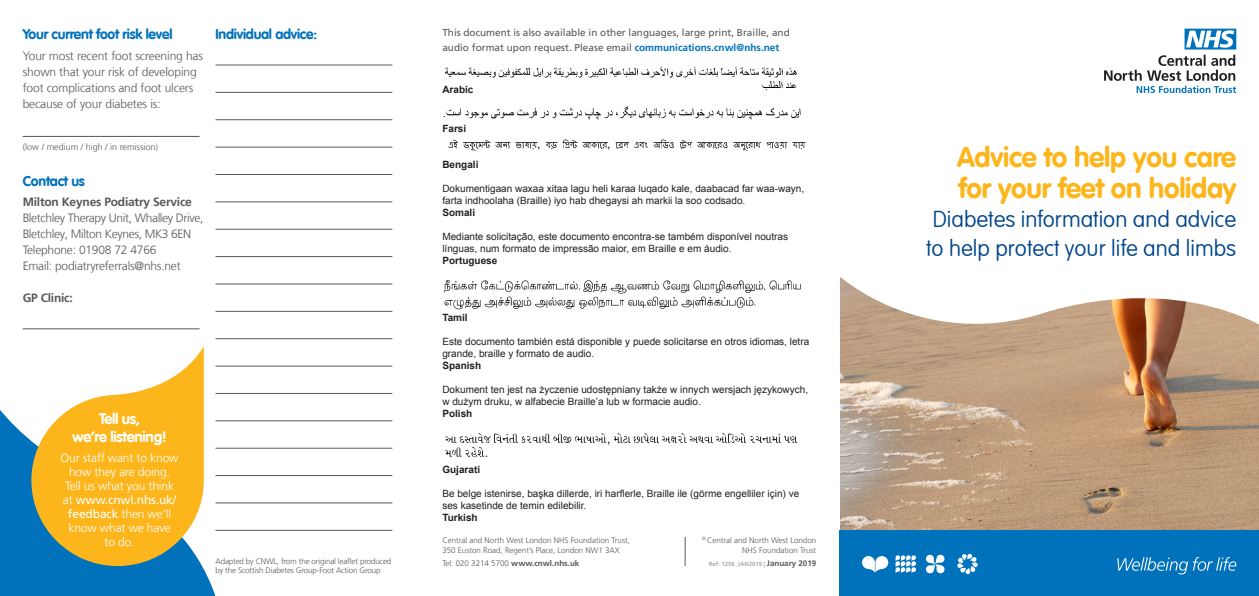
<style>
.page{position:relative;width:1259px;height:596px;background:#fff}
.page>*{position:absolute;margin:0;border:0;box-sizing:border-box;transform-origin:0 0}
.leaflet_sub_header{font:700 28px/31px "VAG Rounded LT Com";letter-spacing:-.01em;color:#fcb61c}
.leaflet_sub_header-2{font:100 22.5px/28.8px "VAG Rounded LT Com";color:#01468c}
.t1{font:700 15px/18px "VAG Rounded LT Com";letter-spacing:-.02em;color:#fff;text-align:center}
.t2{font:700 14px "VAG Rounded LT Com";letter-spacing:-.02em;color:#0072bc}
.Body{font:300 12px/16px "Frutiger LT Com";letter-spacing:-.02em;color:#57585a}
.Body-2{font:300 12px/14px "Frutiger LT Com";letter-spacing:-.01em;color:#fff;text-align:center}
.Body-3{font:700 12px "Frutiger LT Com";letter-spacing:-.02em;color:#57585a}
.t3{font:10px/12px "Arial";color:#231f20}
.t4{font:10px/14.4px "Frutiger LT Com";color:#57585a}
.t5{font:700 10px "Arial";color:#231f20}
.Body-4{font:300 9px "Frutiger LT Com";color:#57585a}
.Body-5{font:300 8px/10px "Frutiger LT Com";color:#57585a}
.Body-6{font:300 8px/9px "Frutiger LT Com";letter-spacing:-.02em;color:#57585a}
.t6{font:700 6px "Frutiger LT Com";color:#a8a9ad}
.s1{font-weight:400}
.s2{font-weight:700;color:#0072bc}
.s3{font-weight:700}
.s4{font-size:8px;color:#57585a}
</style>
<div class="page">
<svg style="left:0;top:339px;width:246px;height:256px"></svg>
<img style="left:840px;top:351px;width:419px;height:179px">
<svg style="left:840px;top:28px;width:419px;height:323px"></svg>
<img style="left:444px;top:66px;width:353px;height:25px">
<img style="left:443px;top:107px;width:358px;height:13px">
<img style="left:443px;top:280px;width:358px;height:29px">
<img style="left:445px;top:433px;width:353px;height:25px">
<img style="left:448px;top:139px;width:358px;height:12px">
<svg style="left:684px;top:537px;width:1px;height:28px"></svg>
<div style="left:839px;top:530px;width:420px;height:65px;background:#0072bc"></div>
<svg style="left:1104px;top:55px;width:132px;height:38px"></svg>
<svg style="left:1184px;top:29px;width:52px;height:20px"></svg>
<svg style="left:862px;top:556px;width:26px;height:16px"></svg>
<svg style="left:895px;top:555px;width:21px;height:17px"></svg>
<svg style="left:926px;top:554px;width:19px;height:19px"></svg>
<svg style="left:957px;top:553px;width:21px;height:21px"></svg>
<svg style="left:1117px;top:557px;width:119px;height:17px"></svg>
<svg style="left:31px;top:346px;width:173px;height:219px;fill:#fcb61c"></svg>
<hr style="left:215px;top:65px;width:177px;height:1px;background:#57585a">
<hr style="left:215px;top:92px;width:177px;height:1px;background:#57585a">
<hr style="left:215px;top:119px;width:177px;height:1px;background:#57585a">
<hr style="left:215px;top:147px;width:177px;height:1px;background:#57585a">
<hr style="left:215px;top:174px;width:177px;height:1px;background:#57585a">
<hr style="left:215px;top:201px;width:177px;height:1px;background:#57585a">
<hr style="left:215px;top:229px;width:177px;height:1px;background:#57585a">
<hr style="left:215px;top:256px;width:177px;height:1px;background:#57585a">
<hr style="left:215px;top:283px;width:177px;height:1px;background:#57585a">
<hr style="left:215px;top:311px;width:177px;height:1px;background:#57585a">
<hr style="left:215px;top:338px;width:177px;height:1px;background:#57585a">
<hr style="left:215px;top:365px;width:177px;height:1px;background:#57585a">
<hr style="left:215px;top:393px;width:177px;height:1px;background:#57585a">
<hr style="left:215px;top:420px;width:177px;height:1px;background:#57585a">
<hr style="left:215px;top:447px;width:177px;height:1px;background:#57585a">
<hr style="left:215px;top:475px;width:177px;height:1px;background:#57585a">
<hr style="left:215px;top:502px;width:177px;height:1px;background:#57585a">
<hr style="left:215px;top:530px;width:177px;height:1px;background:#57585a">
<hr style="left:23px;top:136px;width:177px;height:1px;background:#57585a">
<hr style="left:23px;top:328px;width:177px;height:1px;background:#57585a">
<p class="t2" style="left:23px;top:26px;width:151px">Your current foot risk level</p>
<p class="t2" style="left:215px;top:25px;width:103px">Individual advice:</p>
<p class="Body" style="left:23px;top:47px;width:182px">Your most recent foot screening has shown that your risk of developing foot complications and foot ulcers because of your diabetes is:</p>
<p class="Body-4" style="left:23px;top:141px;width:137px">(low / medium / high / in remission)</p>
<p class="t2" style="left:23px;top:172px;width:64px">Contact us</p>
<p class="Body-3" style="left:23px;top:194px;width:171px">Milton Keynes Podiatry Service</p>
<p class="Body" style="left:23px;top:209px;width:182px">Bletchley Therapy Unit, Whalley Drive,<br>Bletchley, Milton Keynes, MK3 6EN</p>
<p class="Body" style="left:23px;top:241px;width:135px">Telephone: 01908 72 4766</p>
<p class="Body" style="left:23px;top:257px;width:160px">Email: podiatryreferrals@nhs.net</p>
<p class="Body-3" style="left:23px;top:290px;width:52px">GP Clinic:</p>
<p class="t1" style="left:72px;top:410px;width:96px">Tell us,<br>we’re listening!</p>
<p class="Body-2" style="left:61px;top:450px;width:119px">Our staff want to know how they are doing.<br>Tell us what you think at <span class="s1">www.cnwl.nhs.uk/ feedback</span> then we’ll know what we have<br>to do.</p>
<p class="Body-6" style="left:215px;top:556px;width:177px">Adapted by CNWL, from the original leaflet produced by the Scottish Diabetes Group-Foot Action Group</p>
<p class="t4" style="left:442px;top:25px;width:349px">This document is also available in other languages, large print, Braille, and audio format upon request. Please email <span class="s2">communications.cnwl@nhs.net</span></p>
<p class="t5" style="left:442px;top:83px;width:33px">Arabic</p>
<p class="t5" style="left:442px;top:122px;width:25px">Farsi</p>
<p class="t5" style="left:442px;top:158px;width:38px">Bengali</p>
<p class="t3" style="left:442px;top:182px;width:363px">Dokumentigaan waxaa xitaa lagu heli karaa luqado kale, daabacad far waa-wayn, farta indhoolaha (Braille) iyo hab dhegaysi ah markii la soo codsado.</p>
<p class="t5" style="left:442px;top:206px;width:34px">Somali</p>
<p class="t3" style="left:442px;top:230px;width:347px">Mediante solicitação, este documento encontra-se também disponível noutras línguas, num formato de impressão maior, em Braille e em áudio.</p>
<p class="t5" style="left:442px;top:254px;width:57px">Portuguese</p>
<p class="t5" style="left:442px;top:311px;width:27px">Tamil</p>
<p class="t3" style="left:442px;top:336px;width:368px">Este documento también está disponible y puede solicitarse en otros idiomas, letra grande, braille y formato de audio.</p>
<p class="t5" style="left:442px;top:359px;width:40px">Spanish</p>
<p class="t3" style="left:442px;top:384px;width:367px">Dokument ten jest na życzenie udostępniany także w innych wersjach językowych, w dużym druku, w alfabecie Braille’a lub w formacie audio.</p>
<p class="t5" style="left:442px;top:407px;width:32px">Polish</p>
<p class="t5" style="left:442px;top:462px;width:39px">Gujarati</p>
<p class="t3" style="left:442px;top:487px;width:358px">Be belge istenirse, başka dillerde, iri harflerle, Braille ile (görme engelliler için) ve ses kasetinde de temin edilebilir.</p>
<p class="t5" style="left:442px;top:510px;width:37px">Turkish</p>
<p class="Body-5" style="left:442px;top:535px;width:189px">Central and North West London NHS Foundation Trust,<br>350 Euston Road, Regent’s Place, London NW1 3AX</p>
<p class="Body-5" style="left:442px;top:557px;width:138px">Tel: 020 3214 5700 <span class="s3">www.cnwl.nhs.uk</span></p>
<p class="Body-5" style="left:702px;top:534px;width:116px;text-align:right"><sup>©</sup> Central and North West London<br>NHS Foundation Trust</p>
<p class="t6" style="left:709px;top:559px;width:109px">Ref: 1256_JAN2019 | <span class="s4">January 2019</span></p>
<p class="leaflet_sub_header" style="left:957px;top:142px;width:280px">Advice to help you care for your feet on holiday</p>
<p class="leaflet_sub_header-2" style="left:926px;top:205px;width:312px">Diabetes information and advice to help protect your life and limbs</p>
</div>
